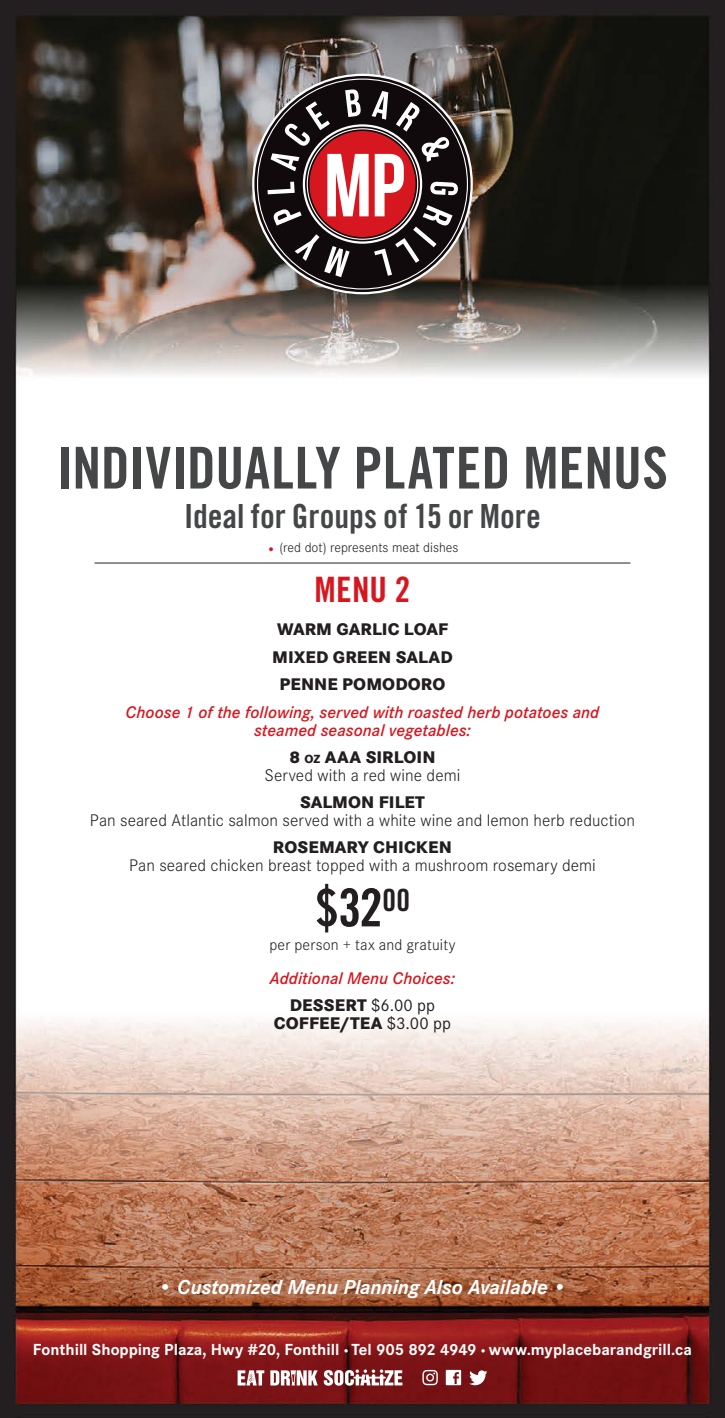
<style>
.page{position:relative;width:725px;height:1418px;background:#fff}
.page>*{position:absolute;margin:0;border:0;box-sizing:border-box;transform-origin:0 0}
.t1{font:57.75px "Trade Gothic LT Std Bd Cn 20";letter-spacing:.005em;color:#454647}
.t2{font:52.5px "Trade Gothic LT Std Bd Cn 20";color:#231f20}
.t3{font:35px "Trade Gothic LT Std Bd Cn 20";color:#d7171f}
.t4{font:33.25px "Trade Gothic LT Std Bd Cn 20";letter-spacing:.005em;color:#454647}
.t5{font:italic 700 21px "Corporate S";letter-spacing:-.005em;color:#fff}
.t6{font:300 17.5px "Corporate S";letter-spacing:.005em;color:#231f20}
.t7{font:italic 600 17.5px/17.5px "Corporate S";letter-spacing:.005em;color:#d7171f;text-align:center}
.t8{font:800 17.5px/27.7px "Corporate S";letter-spacing:.005em;color:#231f20;text-align:center}
.t9{font:700 16.62px "Corporate S";color:#fff}
.t10{font:300 16.1px "Corporate S";letter-spacing:.01em;color:#231f20}
.t11{font:300 14px "Corporate S";color:#231f20}
.s1{font-weight:700;color:#d7171f}
.s2{font-size:12.25px}
.s3{font-weight:800;font-style:normal;color:#231f20}
.s4{font-weight:400;font-style:normal;color:#231f20}
.s5{font-weight:400}
</style>
<div class="page">
<img style="left:0;top:0;width:724px;height:1418px">
<svg style="left:252px;top:74px;width:220px;height:220px;background:#615a57"></svg>
<svg style="left:267px;top:89px;width:191px;height:188px"></svg>
<hr style="left:94px;top:562px;width:536px;height:1px;background:#231f20">
<svg style="left:237px;top:1370px;width:27px;height:15px"></svg>
<svg style="left:270px;top:1370px;width:48px;height:15px"></svg>
<svg style="left:324px;top:1369px;width:78px;height:16px"></svg>
<svg style="left:469px;top:1370px;width:18px;height:15px"></svg>
<svg style="left:446px;top:1369px;width:15px;height:16px"></svg>
<svg style="left:422px;top:1369px;width:15px;height:16px"></svg>
<h1 class="t1" style="left:57px;top:433px;width:612px">Individually plated menus</h1>
<h3 class="t4" style="left:184px;top:496px;width:358px">Ideal for Groups of 15 or More</h3>
<p class="t11" style="left:266px;top:540px;width:193px"><span class="s1">•</span> (red dot) represents meat dishes</p>
<h3 class="t3" style="left:314px;top:568px;width:97px">Menu 2</h3>
<p class="t8" style="left:272px;top:615px;width:182px">WARM GARLIC LOAF<br>MIXED GREEN SALAD<br>PENNE POMODORO</p>
<p class="t7" style="left:126px;top:703px;width:475px">Choose 1 of the following, served with roasted herb potatoes and steamed seasonal vegetables:</p>
<p class="t8" style="left:289px;top:743px;width:49px">8 <span class="s2">oz</span> AAA</p>
<p class="t8" style="left:365px;top:743px;width:71px">SIRLOIN</p>
<p class="t6" style="left:264px;top:765px;width:197px">Served with a red wine demi</p>
<p class="t8" style="left:300px;top:788px;width:126px">SALMON FILET</p>
<p class="t6" style="left:90px;top:810px;width:546px">Pan seared Atlantic salmon served with a white wine and lemon herb reduction</p>
<p class="t8" style="left:273px;top:833px;width:180px">ROSEMARY CHICKEN</p>
<p class="t6" style="left:129px;top:855px;width:468px">Pan seared chicken breast topped with a mushroom rosemary demi</p>
<h2 class="t2" style="left:315px;top:875px;width:96px">$32<sup>00</sup></h2>
<p class="t10" style="left:269px;top:936px;width:187px">per person + tax and gratuity</p>
<p class="t7" style="left:270px;top:964px;width:187px;line-height:27.7px">Additional Menu Choices:<br><span class="s3">DESSERT</span> <span class="s4">$6.00 pp</span></p>
<p class="t8" style="left:274px;top:1009px;width:178px">COFFEE/TEA <span class="s5">$3.00 pp</span></p>
<p class="t5" style="left:158px;top:1274px;width:410px">• Customized Menu Planning Also Available •</p>
<p class="t9" style="left:33px;top:1339px;width:660px">Fonthill Shopping Plaza, Hwy #20, Fonthill <span class="s2">•</span> Tel 905 892 4949 <span class="s2">•</span> www.myplacebarandgrill.ca</p>
</div>
